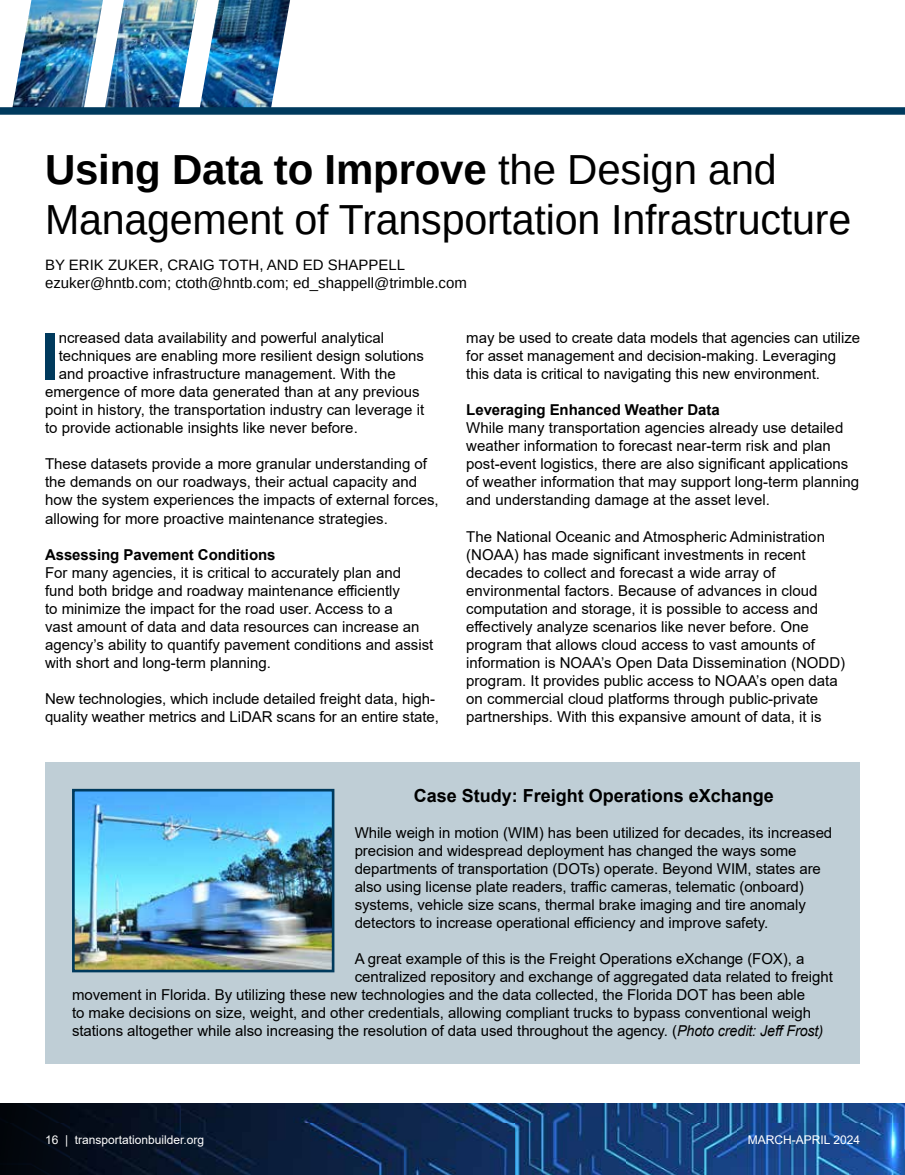
<style>
.page{position:relative;width:905px;height:1175px;background:#fff}
.page>*{position:absolute;margin:0;border:0;box-sizing:border-box;transform-origin:0 0}
.t1{font:700 65.25px "Arial";color:#003a5d}
.t2{font:42px/50.4px "Liberation Sans";letter-spacing:-.005em;color:#000}
.t3{font:700 18px "Arial";color:#000}
.t4{font:15px/18px "Arial";color:#000}
.t5{font:15px/18px "Liberation Sans";color:#000}
.t6{font:700 15px "Arial";letter-spacing:-.005em;color:#000}
.t7{font:12px "Arial";color:#fff}
.s1{font-weight:700}
.s2{font-style:italic}
</style>
<div class="page">
<img style="left:0;top:1103px;width:904px;height:71px">
<img style="left:12px;top:0;width:91px;height:107px">
<img style="left:105px;top:0;width:92px;height:107px">
<img style="left:200px;top:0;width:90px;height:107px">
<div style="left:0;top:107px;width:904px;height:8px;background:#003a5d"></div>
<div style="left:45px;top:762px;width:815px;height:301px;background:#bfced6"></div>
<img style="left:76px;top:793px;width:254px;height:175px">
<div style="left:72px;top:789px;width:262px;height:183px;border:3px solid #003a5d"></div>
<h2 class="t2" style="left:45px;top:144px;width:807px"><span class="s1">Using Data to Improve</span> the Design and<br>Management of Transportation Infrastructure</h2>
<p class="t5" style="left:45px;top:256px;width:423px">BY ERIK ZUKER, CRAIG TOTH, AND ED SHAPPELL ezuker@hntb.com; ctoth@hntb.com; ed_shappell@trimble.com</p>
<h1 class="t1" style="left:41px;top:310px;width:20px">I</h1>
<p class="t4" style="left:59px;top:329px;width:327px">ncreased data availability and powerful analytical</p>
<p class="t4" style="left:59px;top:347px;width:367px">techniques are enabling more resilient design solutions</p>
<p class="t4" style="left:59px;top:365px;width:338px">and proactive infrastructure management. With the</p>
<p class="t4" style="left:45px;top:383px;width:376px">emergence of more data generated than at any previous</p>
<p class="t4" style="left:45px;top:401px;width:381px">point in history, the transportation industry can leverage it</p>
<p class="t4" style="left:45px;top:419px;width:314px">to provide actionable insights like never before.</p>
<p class="t4" style="left:45px;top:455px;width:395px">These datasets provide a more granular understanding of the demands on our roadways, their actual capacity and how the system experiences the impacts of external forces, allowing for more proactive maintenance strategies.</p>
<p class="t6" style="left:45px;top:543px;width:232px">Assessing Pavement Conditions</p>
<p class="t4" style="left:45px;top:563px;width:390px">For many agencies, it is critical to accurately plan and fund both bridge and roadway maintenance efficiently<br>to minimize the impact for the road user. Access to a<br>vast amount of data and data resources can increase an agency’s ability to quantify pavement conditions and assist with short and long-term planning.</p>
<p class="t4" style="left:45px;top:689px;width:395px">New technologies, which include detailed freight data, high&shy;quality weather metrics and LiDAR scans for an entire state,</p>
<p class="t4" style="left:466px;top:329px;width:395px">may be used to create data models that agencies can utilize for asset management and decision-making. Leveraging this data is critical to navigating this new environment.</p>
<p class="t6" style="left:466px;top:399px;width:255px">Leveraging Enhanced Weather Data</p>
<p class="t4" style="left:466px;top:419px;width:394px">While many transportation agencies already use detailed weather information to forecast near-term risk and plan post-event logistics, there are also significant applications of weather information that may support long-term planning and understanding damage at the asset level.</p>
<p class="t4" style="left:466px;top:527px;width:380px">The National Oceanic and Atmospheric Administration (NOAA) has made significant investments in recent decades to collect and forecast a wide array of environmental factors. Because of advances in cloud computation and storage, it is possible to access and effectively analyze scenarios like never before. One program that allows cloud access to vast amounts of information is NOAA’s Open Data Dissemination (NODD) program. It provides public access to NOAA’s open data on commercial cloud platforms through public-private partnerships. With this expansive amount of data, it is</p>
<p class="t3" style="left:413px;top:783px;width:362px">Case Study: Freight Operations eXchange</p>
<p class="t4" style="left:355px;top:823px;width:479px">While weigh in motion (WIM) has been utilized for decades, its increased precision and widespread deployment has changed the ways some departments of transportation (DOTs) operate. Beyond WIM, states are also using license plate readers, traffic cameras, telematic (onboard) systems, vehicle size scans, thermal brake imaging and tire anomaly detectors to increase operational efficiency and improve safety.</p>
<p class="t4" style="left:355px;top:949px;width:451px">A great example of this is the Freight Operations eXchange (FOX), a</p>
<p class="t4" style="left:355px;top:967px;width:479px">centralized repository and exchange of aggregated data related to freight</p>
<p class="t4" style="left:72px;top:985px;width:734px">movement in Florida. By utilizing these new technologies and the data collected, the Florida DOT has been able</p>
<p class="t4" style="left:72px;top:1003px;width:740px">to make decisions on size, weight, and other credentials, allowing compliant trucks to bypass conventional weigh</p>
<p class="t4" style="left:72px;top:1021px;width:752px">stations altogether while also increasing the resolution of data used throughout the agency. (<span class="s2">Photo credit: Jeff Frost)</span></p>
<p class="t7" style="left:45px;top:1131px;width:161px">16 | transportationbuilder.org</p>
<p class="t7" style="left:748px;top:1131px;width:114px">MARCH-APRIL 2024</p>
</div>
